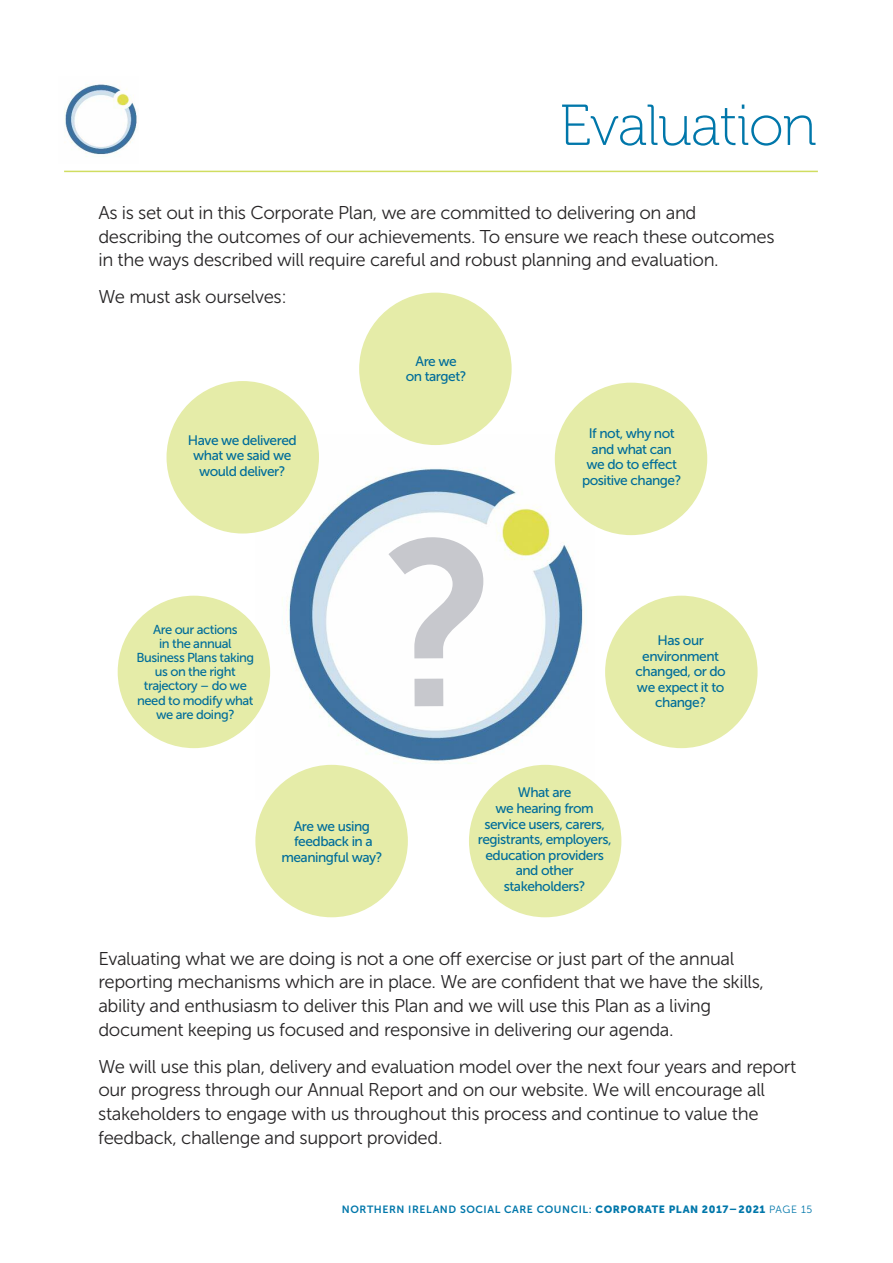
<style>
.page{position:relative;width:893px;height:1263px;background:#fff}
.page>*{position:absolute;margin:0;border:0;box-sizing:border-box;transform-origin:0 0}
.t1{font:233.4px "Museo Sans 700";color:#c7c8cd}
.t2{font:57.75px "Museo 100";letter-spacing:-.02em;color:#07a}
.t3{font:18.45px/23.9px "Museo Sans 300";letter-spacing:-.02em;color:#272526}
.t4{font:13.8px/15.6px "Museo Sans 500";letter-spacing:-.035em;color:#006d9a;text-align:center}
.t5{font:12.9px/14.1px "Museo Sans 500";letter-spacing:-.035em;color:#006d9a;text-align:center}
.t6{font:10.5px "Museo Sans 700";letter-spacing:.055em;color:#07a}
.s1{font-family:"Museo Sans 900"}
.s2{font-family:"Museo Sans 300"}
</style>
<div class="page">
<img style="left:64px;top:84px;width:73px;height:73px">
<hr style="left:64px;top:171px;width:754px;height:1px;background:#d0dd61">
<img style="left:255px;top:434px;width:339px;height:364px">
<div style="left:359px;top:293px;width:153px;height:152px;background:#e5eca8;border-radius:50%"></div>
<div style="left:555px;top:383px;width:152px;height:152px;background:#e5eca8;border-radius:50%"></div>
<div style="left:605px;top:596px;width:153px;height:152px;background:#e5eca8;border-radius:50%"></div>
<div style="left:469px;top:765px;width:152px;height:152px;background:#e5eca8;border-radius:50%"></div>
<div style="left:255px;top:765px;width:153px;height:152px;background:#e5eca8;border-radius:50%"></div>
<div style="left:118px;top:596px;width:152px;height:152px;background:#e5eca8;border-radius:50%"></div>
<div style="left:167px;top:381px;width:152px;height:152px;background:#e5eca8;border-radius:50%"></div>
<h2 class="t2" style="left:559px;top:105px;width:259px">Evaluation</h2>
<p class="t3" style="left:98px;top:200px;width:678px">As is set out in this Corporate Plan, we are committed to delivering on and describing the outcomes of our achievements. To ensure we reach these outcomes in the ways described will require careful and robust planning and evaluation.</p>
<p class="t3" style="left:98px;top:285px;width:190px">We must ask ourselves:</p>
<p class="t4" style="left:188px;top:432px;width:110px">Have we delivered what we said we would deliver?</p>
<p class="t5" style="left:136px;top:623px;width:119px">Are our actions<br>in the annual<br>Business Plans taking us on the right trajectory – do we need to modify what we are doing?</p>
<p class="t4" style="left:406px;top:353px;width:62px">Are we on target?</p>
<h1 class="t1" style="left:384px;top:489px;width:116px">?</h1>
<p class="t4" style="left:582px;top:425px;width:101px">If not, why not and what can we do to effect positive change?</p>
<p class="t4" style="left:636px;top:632px;width:92px">Has our environment changed, or do we expect it to change?</p>
<p class="t4" style="left:281px;top:818px;width:103px">Are we using feedback in a meaningful way?</p>
<p class="t4" style="left:478px;top:785px;width:135px">What are<br>we hearing from service users, carers, registrants, employers, education providers and other stakeholders?</p>
<p class="t3" style="left:98px;top:946px;width:667px">Evaluating what we are doing is not a one off exercise or just part of the annual reporting mechanisms which are in place. We are confident that we have the skills, ability and enthusiasm to deliver this Plan and we will use this Plan as a living document keeping us focused and responsive in delivering our agenda.</p>
<p class="t3" style="left:98px;top:1054px;width:700px">We will use this plan, delivery and evaluation model over the next four years and report our progress through our Annual Report and on our website. We will encourage all stakeholders to engage with us throughout this process and continue to value the feedback, challenge and support provided.</p>
<p class="t6" style="left:342px;top:1203px;width:472px">NORTHERN IRELAND SOCIAL CARE COUNCIL: <span class="s1">CORPORATE PLAN 2017–2021</span> <span class="s2">PAGE 15</span></p>
</div>
